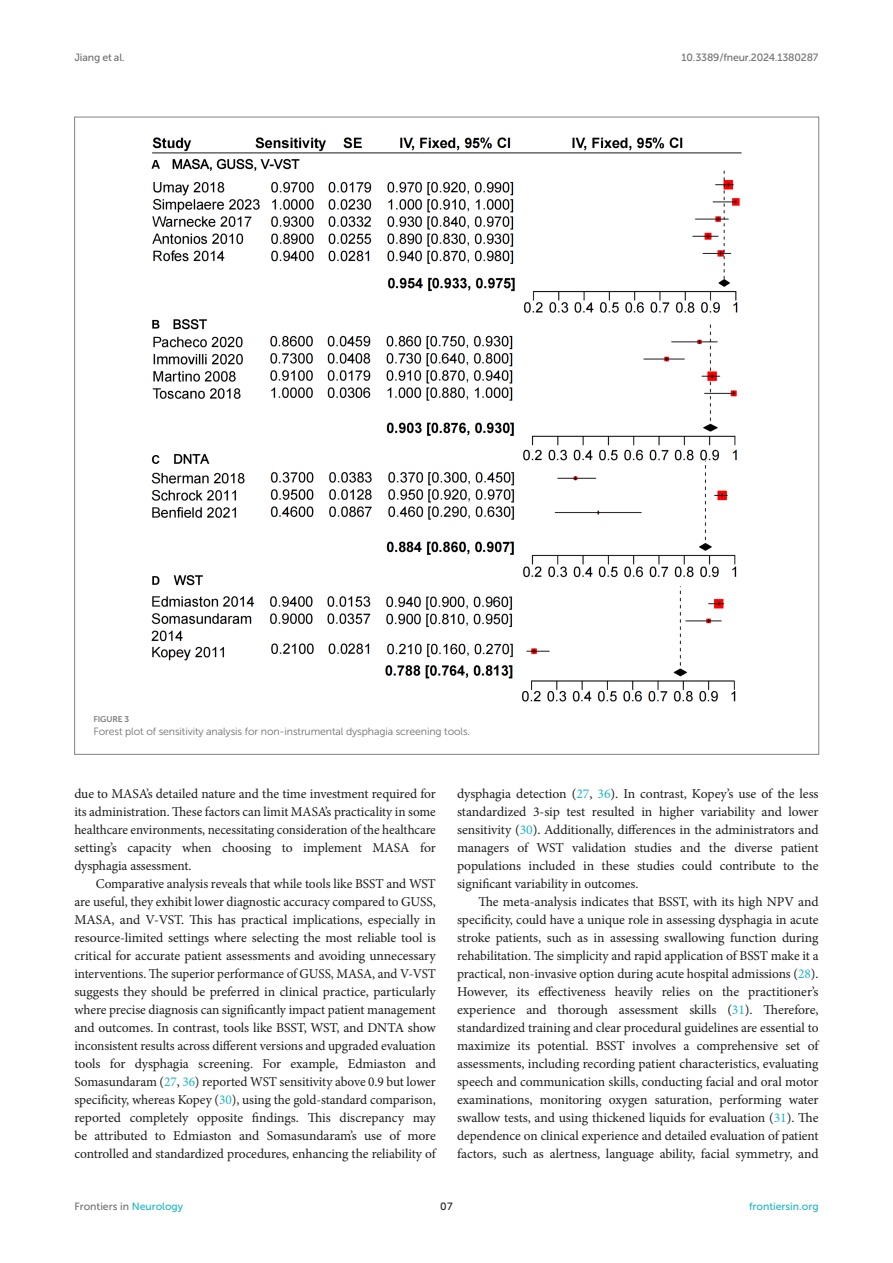
<style>
.page{position:relative;width:893px;height:1263px;background:#fff}
.page>*{position:absolute;margin:0;border:0;box-sizing:border-box;transform-origin:0 0}
.TEXT{font:13.5px/18px "Minion Pro";letter-spacing:-.005em;color:#1b1c1b;text-align:justify}
.FIG_LEG{font:10.5px "Museo Sans 300";letter-spacing:-.01em;color:#706f70}
.t1{font:10.5px "Museo Sans 500";letter-spacing:-.015em;color:#706f70}
.t2{font:10.5px "Museo Sans 500";color:#1db5c3}
.t3{font:10.5px "Museo Sans 500";color:#1b1c1b}
.FIG_HD{font:8.25px "Museo Sans 700";letter-spacing:-.01em;color:#7e7f7f}
.s1{color:#1db5c3}
</style>
<div class="page">
<img style="left:151px;top:137px;width:591px;height:565px">
<p class="t1" style="left:74px;top:51px;width:52px">Jiang et al.</p>
<p class="t1" style="left:682px;top:51px;width:138px">10.3389/fneur.2024.1380287</p>
<p class="FIG_HD" style="left:94px;top:714px;width:37px">FIGURE 3</p>
<p class="FIG_LEG" style="left:94px;top:726px;width:378px">Forest plot of sensitivity analysis for non-instrumental dysphagia screening tools.</p>
<p class="TEXT" style="left:74px;top:785px;width:363px">due to MASA’s detailed nature and the time investment required for its administration. These factors can limit MASA’s practicality in some healthcare environments, necessitating consideration of the healthcare setting’s capacity when choosing to implement MASA for dysphagia assessment.</p>
<p class="TEXT" style="left:74px;top:875px;width:363px;text-indent:21px">Comparative analysis reveals that while tools like BSST and WST are useful, they exhibit lower diagnostic accuracy compared to GUSS, MASA, and V-VST. This has practical implications, especially in resource-limited settings where selecting the most reliable tool is critical for accurate patient assessments and avoiding unnecessary interventions. The superior performance of GUSS, MASA, and V-VST suggests they should be preferred in clinical practice, particularly where precise diagnosis can significantly impact patient management and outcomes. In contrast, tools like BSST, WST, and DNTA show inconsistent results across different versions and upgraded evaluation tools for dysphagia screening. For example, Edmiaston and Somasundaram (<span class="s1">27</span>, <span class="s1">36</span>) reported WST sensitivity above 0.9 but lower specificity, whereas Kopey (<span class="s1">30</span>), using the gold-standard comparison, reported completely opposite findings. This discrepancy may be attributed to Edmiaston and Somasundaram’s use of more controlled and standardized procedures, enhancing the reliability of</p>
<p class="TEXT" style="left:457px;top:785px;width:363px">dysphagia detection (<span class="s1">27</span>, <span class="s1">36</span>). In contrast, Kopey’s use of the less standardized 3-sip test resulted in higher variability and lower sensitivity (<span class="s1">30</span>). Additionally, differences in the administrators and managers of WST validation studies and the diverse patient populations included in these studies could contribute to the significant variability in outcomes.</p>
<p class="TEXT" style="left:457px;top:893px;width:363px;text-indent:21px">The meta-analysis indicates that BSST, with its high NPV and specificity, could have a unique role in assessing dysphagia in acute stroke patients, such as in assessing swallowing function during rehabilitation. The simplicity and rapid application of BSST make it a practical, non-invasive option during acute hospital admissions (<span class="s1">28</span>).<br>However, its effectiveness heavily relies on the practitioner’s experience and thorough assessment skills (<span class="s1">31</span>). Therefore, standardized training and clear procedural guidelines are essential to maximize its potential. BSST involves a comprehensive set of assessments, including recording patient characteristics, evaluating speech and communication skills, conducting facial and oral motor examinations, monitoring oxygen saturation, performing water swallow tests, and using thickened liquids for evaluation (<span class="s1">31</span>). The dependence on clinical experience and detailed evaluation of patient factors, such as alertness, language ability, facial symmetry, and</p>
<p class="t1" style="left:74px;top:1200px;width:110px">Frontiers in <span class="s1">Neurology</span></p>
<p class="t3" style="left:440px;top:1200px;width:14px">07</p>
<p class="t2" style="left:749px;top:1200px;width:71px">frontiersin.org</p>
</div>
